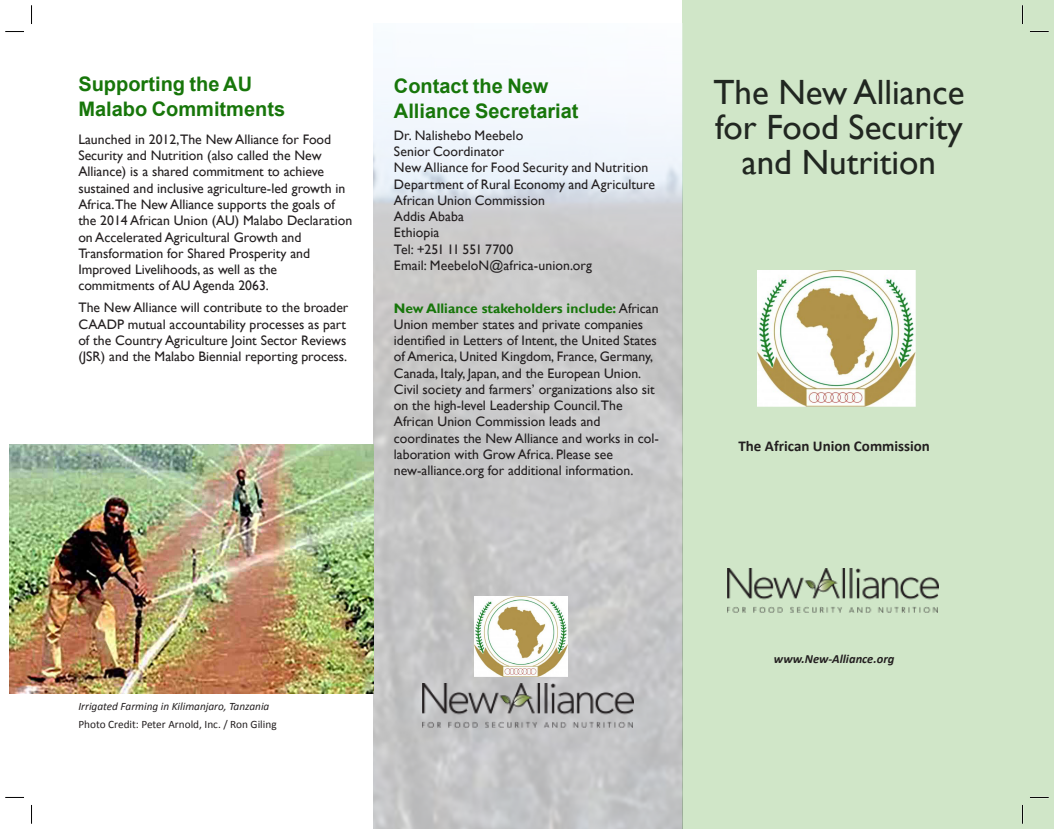
<style>
.page{position:relative;width:1054px;height:829px;background:#fff}
.page>*{position:absolute;margin:0;border:0;box-sizing:border-box;transform-origin:0 0}
.Heading_for_Newslett{font:35px/35px "Gill Sans";color:#212721;text-align:center}
.Heading_1_-_paragrap{font:700 20px/25px "Arial";color:#17760a}
.Body_text_1{font:700 15px "Calibri";color:#231f20}
.Body_text_1-2{font:13.75px/16.2px "Gill Sans";color:#231f20}
.Contact_text{font:13.75px "Gill Sans";letter-spacing:.005em;color:#231f20}
.Contact_text-2{font:13.75px "Gill Sans";letter-spacing:-.015em;color:#231f20}
.Body_text_1-3{font:italic 700 12.5px "Calibri";color:#231f20}
.Body_text_1-4{font:italic 11.25px/17.5px "Calibri";color:#231f20}
.s1{font-weight:700;color:#17760a}
.s2{font-style:normal}
</style>
<div class="page">
<div style="left:682px;top:0;width:371px;height:828px;background:#d0e6c8"></div>
<img style="left:373px;top:83px;width:309px;height:745px">
<img style="left:727px;top:568px;width:211px;height:45px">
<img style="left:757px;top:271px;width:158px;height:135px">
<img style="left:422px;top:682px;width:211px;height:45px">
<img style="left:474px;top:596px;width:93px;height:80px">
<img style="left:9px;top:444px;width:364px;height:249px">
<svg style="left:5px;top:31px;width:19px;height:1px"></svg>
<svg style="left:1030px;top:31px;width:18px;height:1px"></svg>
<svg style="left:31px;top:5px;width:1px;height:19px"></svg>
<svg style="left:31px;top:805px;width:1px;height:18px"></svg>
<p class="Heading_1_-_paragrap" style="left:78px;top:72px;width:208px">Supporting the AU<br>Malabo Commitments</p>
<p class="Body_text_1-2" style="left:78px;top:131px;width:275px">Launched in 2012,The New Alliance for Food Security and Nutrition (also called the New Alliance) is a shared commitment to achieve sustained and inclusive agriculture-led growth in Africa.The New Alliance supports the goals of the 2014 African Union (AU) Malabo Declaration on Accelerated Agricultural Growth and Transformation for Shared Prosperity and Improved Livelihoods, as well as the commitments of AU Agenda 2063.</p>
<p class="Body_text_1-2" style="left:78px;top:299px;width:271px">The New Alliance will contribute to the broader CAADP mutual accountability processes as part of the Country Agriculture Joint Sector Reviews (JSR) and the Malabo Biennial reporting process.</p>
<p class="Heading_1_-_paragrap" style="left:394px;top:74px;width:186px">Contact the New<br>Alliance Secretariat</p>
<p class="Contact_text" style="left:394px;top:127px;width:131px">Dr. Nalishebo Meebelo</p>
<p class="Contact_text" style="left:394px;top:143px;width:112px">Senior Coordinator</p>
<p class="Contact_text" style="left:394px;top:160px;width:256px">New Alliance for Food Security and Nutrition</p>
<p class="Contact_text" style="left:394px;top:176px;width:262px">Department of Rural Economy and Agriculture</p>
<p class="Contact_text" style="left:394px;top:192px;width:152px">African Union Commission</p>
<p class="Contact_text" style="left:394px;top:208px;width:71px">Addis Ababa</p>
<p class="Contact_text" style="left:394px;top:225px;width:47px">Ethiopia</p>
<p class="Contact_text-2" style="left:394px;top:241px;width:121px">Tel: +251 11 551 7700</p>
<p class="Contact_text" style="left:394px;top:257px;width:199px">Email: MeebeloN@africa-union.org</p>
<p class="Body_text_1-2" style="left:394px;top:300px;width:266px"><span class="s1">New Alliance stakeholders include:</span> African Union member states and private companies identified in Letters of Intent, the United States of America, United Kingdom, France, Germany, Canada, Italy, Japan, and the European Union.<br>Civil society and farmers’ organizations also sit on the high-level Leadership Council.The African Union Commission leads and coordinates the New Alliance and works in col&shy;laboration with Grow Africa. Please see new-alliance.org for additional information.</p>
<p class="Heading_for_Newslett" style="left:713px;top:75px;width:252px">The New Alliance for Food Security and Nutrition</p>
<p class="Body_text_1" style="left:738px;top:436px;width:193px">The African Union Commission</p>
<p class="Body_text_1-4" style="left:78px;top:696px;width:199px">Irrigated Farming in Kilimanjaro, Tanzania<br><span class="s2">Photo Credit: Peter Arnold, Inc. / Ron Giling</span></p>
<p class="Body_text_1-3" style="left:773px;top:650px;width:122px">www.New-Alliance.org</p>
</div>
